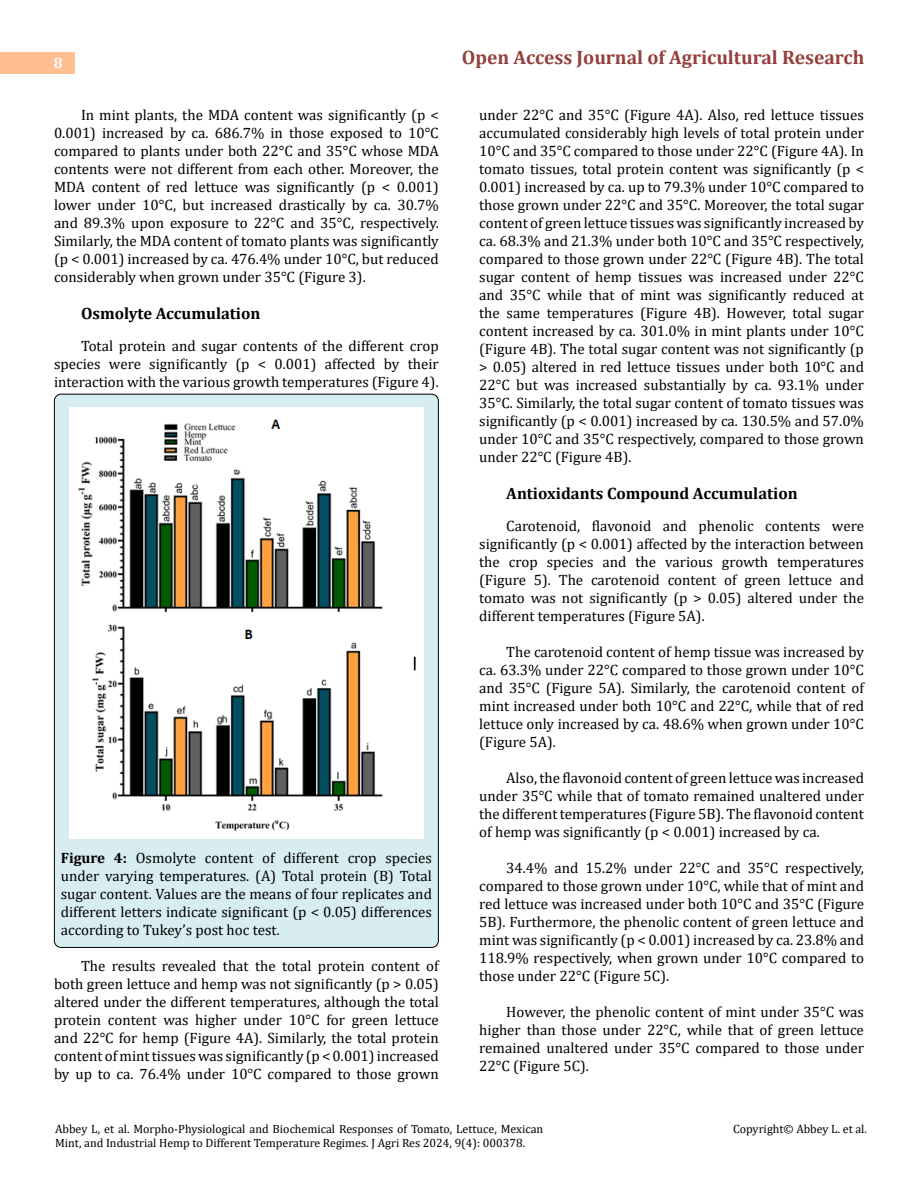
<style>
.page{position:relative;width:918px;height:1188px;background:#fff}
.page>*{position:absolute;margin:0;border:0;box-sizing:border-box;transform-origin:0 0}
.t1{font:700 19.5px "Cambria";color:#953f3c}
.t2{font:700 16.5px "Cambria";color:#000}
.t3{font:15px/18px "Cambria";color:#000;text-align:justify}
.t4{font:700 15px "Cambria";color:#fff}
.t5{font:12px/14.4px "Cambria";color:#000}
.s1{font-weight:700}
</style>
<div class="page">
<div style="left:0;top:52px;width:74px;height:21px;background:#ffbf91"></div>
<div style="left:54px;top:394px;width:384px;height:553px;background:#d8edf2;border-radius:7px"></div>
<img style="left:69px;top:408px;width:354px;height:430px">
<p class="t4" style="left:54px;top:53px;width:10px">8</p>
<p class="t3" style="left:54px;top:105px;width:386px;text-indent:27px">In mint plants, the MDA content was significantly (p &lt; 0.001) increased by ca. 686.7% in those exposed to 10°C compared to plants under both 22°C and 35°C whose MDA contents were not different from each other. Moreover, the MDA content of red lettuce was significantly (p &lt; 0.001) lower under 10°C, but increased drastically by ca. 30.7% and 89.3% upon exposure to 22°C and 35°C, respectively.<br>Similarly, the MDA content of tomato plants was significantly (p &lt; 0.001) increased by ca. 476.4% under 10°C, but reduced considerably when grown under 35°C (Figure 3).</p>
<p class="t2" style="left:81px;top:302px;width:181px">Osmolyte Accumulation</p>
<p class="t3" style="left:54px;top:337px;width:386px;text-indent:27px">Total protein and sugar contents of the different crop species were significantly (p &lt; 0.001) affected by their interaction with the various growth temperatures (Figure 4).</p>
<p class="t3" style="left:61px;top:849px;width:373px"><span class="s1">Figure 4:</span> Osmolyte content of different crop species under varying temperatures. (A) Total protein (B) Total sugar content. Values are the means of four replicates and different letters indicate significant (p &lt; 0.05) differences according to Tukey’s post hoc test.</p>
<p class="t3" style="left:54px;top:957px;width:386px;text-indent:27px">The results revealed that the total protein content of both green lettuce and hemp was not significantly (p &gt; 0.05) altered under the different temperatures, although the total protein content was higher under 10°C for green lettuce and 22°C for hemp (Figure 4A). Similarly, the total protein content of mint tissues was significantly (p &lt; 0.001) increased by up to ca. 76.4% under 10°C compared to those grown</p>
<h1 class="t1" style="left:462px;top:44px;width:404px">Open Access Journal of Agricultural Research</h1>
<p class="t3" style="left:479px;top:105px;width:386px">under 22°C and 35°C (Figure 4A). Also, red lettuce tissues accumulated considerably high levels of total protein under 10°C and 35°C compared to those under 22°C (Figure 4A). In tomato tissues, total protein content was significantly (p &lt; 0.001) increased by ca. up to 79.3% under 10°C compared to those grown under 22°C and 35°C. Moreover, the total sugar content of green lettuce tissues was significantly increased by ca. 68.3% and 21.3% under both 10°C and 35°C respectively, compared to those grown under 22°C (Figure 4B). The total sugar content of hemp tissues was increased under 22°C and 35°C while that of mint was significantly reduced at the same temperatures (Figure 4B). However, total sugar content increased by ca. 301.0% in mint plants under 10°C (Figure 4B). The total sugar content was not significantly (p &gt; 0.05) altered in red lettuce tissues under both 10°C and 22°C but was increased substantially by ca. 93.1% under 35°C. Similarly, the total sugar content of tomato tissues was significantly (p &lt; 0.001) increased by ca. 130.5% and 57.0% under 10°C and 35°C respectively, compared to those grown under 22°C (Figure 4B).</p>
<p class="t2" style="left:506px;top:482px;width:293px">Antioxidants Compound Accumulation</p>
<p class="t3" style="left:479px;top:517px;width:386px;text-indent:27px">Carotenoid, flavonoid and phenolic contents were significantly (p &lt; 0.001) affected by the interaction between the crop species and the various growth temperatures (Figure 5). The carotenoid content of green lettuce and tomato was not significantly (p &gt; 0.05) altered under the different temperatures (Figure 5A).</p>
<p class="t3" style="left:479px;top:643px;width:386px;text-indent:27px">The carotenoid content of hemp tissue was increased by ca. 63.3% under 22°C compared to those grown under 10°C and 35°C (Figure 5A). Similarly, the carotenoid content of mint increased under both 10°C and 22°C, while that of red lettuce only increased by ca. 48.6% when grown under 10°C (Figure 5A).</p>
<p class="t3" style="left:479px;top:769px;width:386px;text-indent:27px">Also, the flavonoid content of green lettuce was increased under 35°C while that of tomato remained unaltered under the different temperatures (Figure 5B). The flavonoid content of hemp was significantly (p &lt; 0.001) increased by ca.</p>
<p class="t3" style="left:479px;top:859px;width:386px;text-indent:27px">34.4% and 15.2% under 22°C and 35°C respectively, compared to those grown under 10°C, while that of mint and red lettuce was increased under both 10°C and 35°C (Figure 5B). Furthermore, the phenolic content of green lettuce and mint was significantly (p &lt; 0.001) increased by ca. 23.8% and 118.9% respectively, when grown under 10°C compared to those under 22°C (Figure 5C).</p>
<p class="t3" style="left:479px;top:1003px;width:386px;text-indent:27px">However, the phenolic content of mint under 35°C was higher than those under 22°C, while that of green lettuce remained unaltered under 35°C compared to those under 22°C (Figure 5C).</p>
<p class="t5" style="left:55px;top:1121px;width:490px">Abbey L, et al. Morpho-Physiological and Biochemical Responses of Tomato, Lettuce, Mexican<br>Mint, and Industrial Hemp to Different Temperature Regimes. J Agri Res 2024, 9(4): 000378.</p>
<p class="t5" style="left:733px;top:1121px;width:135px">Copyright© Abbey L. et al.</p>
</div>
